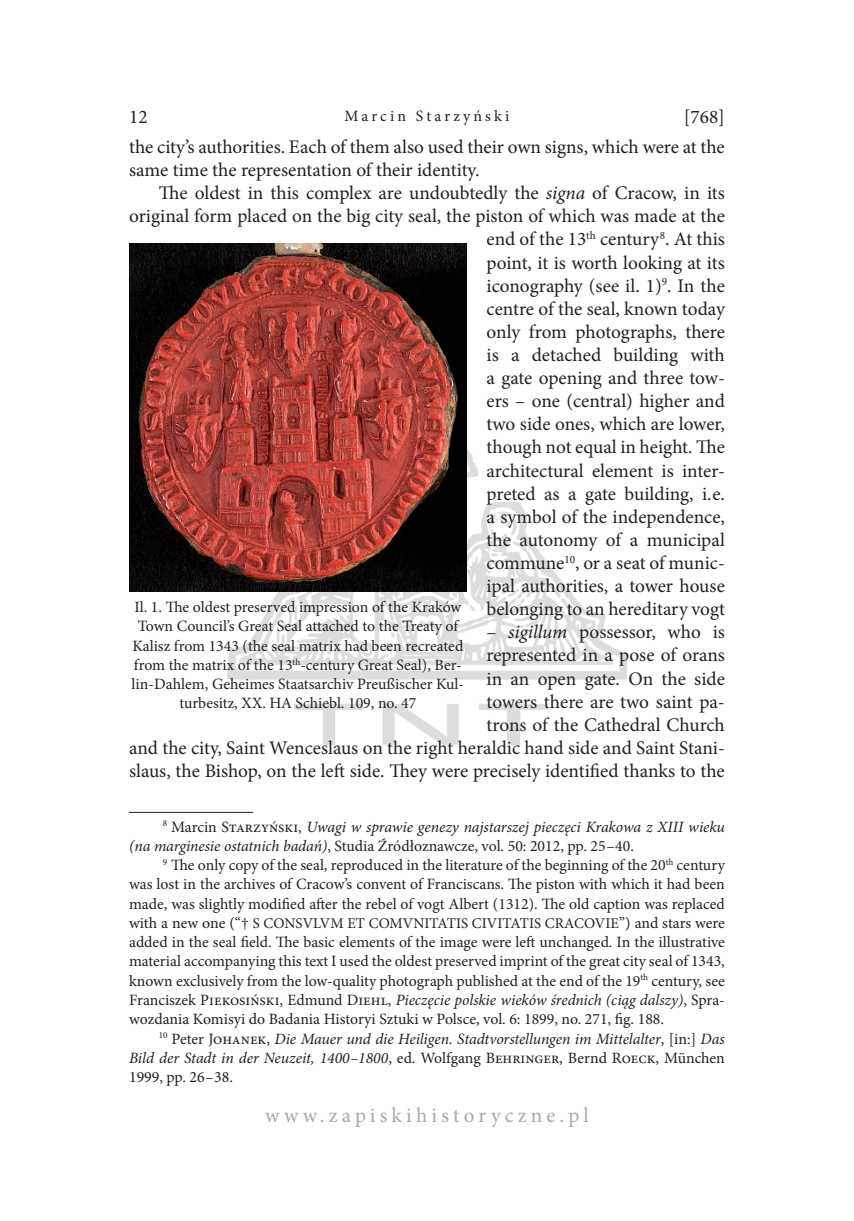
<style>
.page{position:relative;width:854px;height:1221px;background:#fff}
.page>*{position:absolute;margin:0;border:0;box-sizing:border-box;transform-origin:0 0}
.t1{font:21px "Minion Pro";color:#a8a9ad}
.t2{font:19.25px/23.1px "Minion Pro";color:#231f20;text-align:right}
.t3{font:15.75px/19.2px "Minion Pro";color:#231f20;text-align:justify}
.t4{font:italic 15.75px/19.2px "Minion Pro";letter-spacing:-.005em;color:#231f20}
.t5{font:14.88px "Minion Pro";color:#231f20}
.s1{font-style:italic}
.s2{font-style:normal}
.s3{font-size:15.75px}
</style>
<div class="page">
<img style="left:227px;top:445px;width:399px;height:299px">
<hr style="left:129px;top:812px;width:124px;height:1px;background:#231f20">
<img style="left:129px;top:243px;width:337px;height:348px">
<p class="t2" style="left:129px;top:106px;width:20px">12</p>
<p class="t3" style="left:344px;top:106px;width:166px">Marcin Starzyński</p>
<p class="t2" style="left:129px;top:102px;width:597px;line-height:29.8px">[768]<br>the city’s authorities. Each of them also used their own signs, which were at the</p>
<p class="t2" style="left:129px;top:158px;width:352px">same time the representation of their identity.</p>
<p class="t2" style="left:159px;top:181px;width:567px">The oldest in this complex are undoubtedly the <span class="s1">signa</span> of Cracow, in its</p>
<p class="t2" style="left:129px;top:205px;width:597px">original form placed on the big city seal, the piston of which was made at the</p>
<p class="t2" style="left:486px;top:228px;width:240px">end of the 13<sup>th</sup> century<sup>8</sup>. At this</p>
<p class="t2" style="left:486px;top:251px;width:240px">point, it is worth looking at its</p>
<p class="t2" style="left:486px;top:274px;width:240px">iconography (see il. 1)<sup>9</sup>. In the</p>
<p class="t2" style="left:486px;top:297px;width:240px">centre of the seal, known today</p>
<p class="t2" style="left:486px;top:320px;width:240px">only from photographs, there</p>
<p class="t2" style="left:486px;top:343px;width:240px">is a detached building with</p>
<p class="t2" style="left:486px;top:366px;width:240px">a gate opening and three tow-</p>
<p class="t2" style="left:486px;top:389px;width:240px">ers – one (central) higher and</p>
<p class="t2" style="left:486px;top:412px;width:240px">two side ones, which are lower,</p>
<p class="t2" style="left:486px;top:436px;width:240px">though not equal in height. The</p>
<p class="t2" style="left:486px;top:459px;width:240px">architectural element is inter-</p>
<p class="t2" style="left:486px;top:482px;width:240px">preted as a gate building, i.e.</p>
<p class="t2" style="left:486px;top:505px;width:240px">a symbol of the independence,</p>
<p class="t2" style="left:486px;top:528px;width:240px">the autonomy of a municipal</p>
<p class="t2" style="left:486px;top:551px;width:240px">commune<sup>10</sup>, or a seat of munic-</p>
<p class="t2" style="left:486px;top:574px;width:240px">ipal authorities, a tower house</p>
<p class="t2" style="left:486px;top:597px;width:240px">belonging to an hereditary vogt</p>
<p class="t2" style="left:129px;top:620px;width:597px">– <span class="s1">sigillum</span> possessor, who is<br>represented in a pose of orans<br>in an open gate. On the side<br>towers there are two saint pa-<br>trons of the Cathedral Church<br>and the city, Saint Wenceslaus on the right heraldic hand side and Saint Stani&shy;slaus, the Bishop, on the left side. They were precisely identified thanks to the</p>
<p class="t4" style="left:129px;top:816px;width:597px;text-indent:34px"><sup>8</sup> <span class="s2">Marcin Starzyński,</span> Uwagi w sprawie genezy najstarszej pieczęci Krakowa z XIII wieku (na marginesie ostatnich badań)<span class="s2">, Studia Źródłoznawcze, vol. 50: 2012, pp. 25–40.</span></p>
<p class="t3" style="left:129px;top:855px;width:597px;text-indent:34px"><sup>9</sup> The only copy of the seal, reproduced in the literature of the beginning of the 20<sup>th</sup> century was lost in the archives of Cracow’s convent of Franciscans. The piston with which it had been made, was slightly modified after the rebel of vogt Albert (1312). The old caption was replaced</p>
<p class="t5" style="left:129px;top:913px;width:597px"><span class="s3">with a new one (“†</span> S CONSVLVM ET COMVNITATIS CIVITATIS CRACOVIE<span class="s3">”) and stars were</span></p>
<p class="t3" style="left:129px;top:932px;width:597px">added in the seal field. The basic elements of the image were left unchanged. In the illustrative material accompanying this text I used the oldest preserved imprint of the great city seal of 1343, known exclusively from the low-quality photograph published at the end of the 19<sup>th</sup> century, see Franciszek Piekosiński, Edmund Diehl, <span class="s1">Pieczęcie polskie wieków średnich (ciąg dalszy)</span>, Spra&shy;wozdania Komisyi do Badania Historyi Sztuki w Polsce, vol. 6: 1899, no. 271, fig. 188.</p>
<p class="t4" style="left:129px;top:1028px;width:597px;text-align:justify;text-indent:30px"><sup>10</sup> <span class="s2">Peter Johanek,</span> Die Mauer und die Heiligen. Stadtvorstellungen im Mittelalter<span class="s2">, [in:]</span> Das Bild der Stadt in der Neuzeit, 1400–1800<span class="s2">, ed. Wolfgang Behringer, Bernd Roeck, München 1999, pp. 26–38.</span></p>
<p class="t3" style="left:132px;top:597px;width:334px;text-align:center">Il. 1. The oldest preserved impression of the Kraków Town Council’s Great Seal attached to the Treaty of Kalisz from 1343 (the seal matrix had been recreated from the matrix of the 13<sup>th</sup>-century Great Seal), Ber&shy;lin-Dahlem, Geheimes Staatsarchiv Preußischer Kul&shy;turbesitz, XX. HA Schiebl. 109, no. 47</p>
<p class="t1" style="left:265px;top:1101px;width:325px">www.zapiskihistoryczne.pl</p>
</div>
